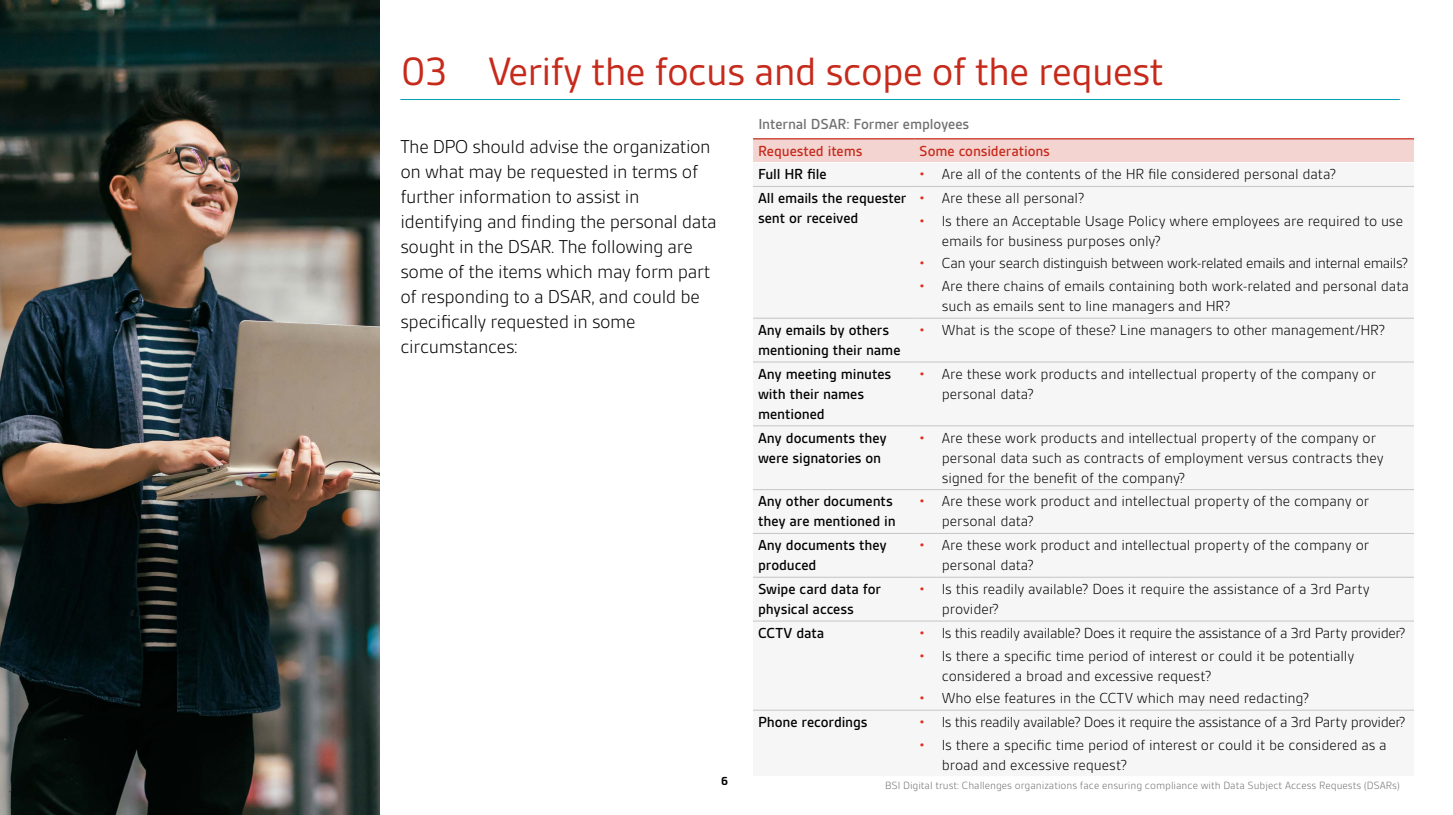
<style>
.page{position:relative;width:1453px;height:815px;background:#fff}
.page>*{position:absolute;margin:0;border:0;box-sizing:border-box;transform-origin:0 0}
.t1{font:42.5px "BSI Gesta";letter-spacing:-.02em;color:#c62a1b}
.t2{font:300 20px/25px "BSI Gesta";letter-spacing:-.02em;color:#000}
.t3{font:300 15.62px/20px "BSI Gesta";letter-spacing:-.01em;color:#000}
.t4{font:500 15.62px/20px "BSI Gesta";letter-spacing:-.005em;color:#000}
.t5{font:300 15.62px "BSI Gesta";letter-spacing:-.03em;color:#000}
.t6{font:500 15.62px "BSI Gesta";letter-spacing:-.005em;color:#c62a1b}
.t7{font:500 15.62px "BSI Gesta";letter-spacing:-.005em;color:#706f6f}
.t8{font:700 12.5px "BSI Gesta";color:#000}
.t9{font:300 11.25px "BSI Gesta";color:#706f6f}
.s1{color:#e12b1f}
</style>
<div class="page">
<div style="left:753px;top:139px;width:661px;height:23px;background:#f4d4d1"></div>
<div style="left:753px;top:185px;width:661px;height:525px;background:#f6f6f6"></div>
<hr style="left:753px;top:138px;width:161px;height:1px;background:#c62a1b">
<hr style="left:914px;top:138px;width:500px;height:1px;background:#c62a1b">
<hr style="left:753px;top:186px;width:161px;height:1px;background:#c5c5c5">
<hr style="left:914px;top:186px;width:500px;height:1px;background:#c5c5c5">
<hr style="left:753px;top:318px;width:161px;height:1px;background:#c5c5c5">
<hr style="left:914px;top:318px;width:500px;height:1px;background:#c5c5c5">
<hr style="left:753px;top:362px;width:161px;height:1px;background:#c5c5c5">
<hr style="left:914px;top:362px;width:500px;height:1px;background:#c5c5c5">
<hr style="left:753px;top:425px;width:161px;height:1px;background:#c5c5c5">
<hr style="left:914px;top:425px;width:500px;height:1px;background:#c5c5c5">
<hr style="left:753px;top:489px;width:161px;height:1px;background:#c5c5c5">
<hr style="left:914px;top:489px;width:500px;height:1px;background:#c5c5c5">
<hr style="left:753px;top:533px;width:161px;height:1px;background:#c5c5c5">
<hr style="left:914px;top:533px;width:500px;height:1px;background:#c5c5c5">
<hr style="left:753px;top:577px;width:161px;height:1px;background:#c5c5c5">
<hr style="left:914px;top:577px;width:500px;height:1px;background:#c5c5c5">
<hr style="left:753px;top:621px;width:161px;height:1px;background:#c5c5c5">
<hr style="left:914px;top:621px;width:500px;height:1px;background:#c5c5c5">
<hr style="left:753px;top:710px;width:161px;height:1px;background:#c5c5c5">
<hr style="left:914px;top:710px;width:500px;height:1px;background:#c5c5c5">
<img style="left:0;top:0;width:379px;height:815px">
<hr style="left:400px;top:99px;width:1000px;height:1px;background:#009eb5">
<h1 class="t1" style="left:400px;top:49px;width:765px">03 Verify the focus and scope of the request</h1>
<p class="t2" style="left:400px;top:134px;width:318px">The DPO should advise the organization on what may be requested in terms of further information to assist in identifying and finding the personal data sought in the DSAR. The following are some of the items which may form part of responding to a DSAR, and could be specifically requested in some circumstances:</p>
<p class="t8" style="left:721px;top:775px;width:8px">6</p>
<p class="t7" style="left:758px;top:116px;width:212px">Internal DSAR: Former employees</p>
<p class="t6" style="left:758px;top:142px;width:106px">Requested items</p>
<p class="t6" style="left:919px;top:142px;width:132px">Some considerations</p>
<p class="t4" style="left:758px;top:164px;width:70px">Full HR file</p>
<p class="t3" style="left:919px;top:164px;width:418px"><span class="s1">•</span> Are all of the contents of the HR file considered personal data?</p>
<p class="t4" style="left:758px;top:188px;width:150px">All emails the requester sent or received</p>
<p class="t3" style="left:919px;top:188px;width:167px"><span class="s1">•</span> Are these all personal?</p>
<p class="t3" style="left:942px;top:211px;width:463px;text-indent:-22px"><span class="s1">•</span> Is there an Acceptable Usage Policy where employees are required to use emails for business purposes only?</p>
<p class="t5" style="left:919px;top:255px;width:490px"><span class="s1">•</span> Can your search distinguish between work-related emails and internal emails?</p>
<p class="t3" style="left:942px;top:276px;width:469px;text-indent:-22px"><span class="s1">•</span> Are there chains of emails containing both work-related and personal data such as emails sent to line managers and HR?</p>
<p class="t4" style="left:758px;top:320px;width:144px">Any emails by others mentioning their name</p>
<p class="t3" style="left:919px;top:320px;width:467px"><span class="s1">•</span> What is the scope of these? Line managers to other management/HR?</p>
<p class="t4" style="left:758px;top:364px;width:135px">Any meeting minutes with their names mentioned</p>
<p class="t3" style="left:942px;top:364px;width:436px;text-indent:-22px"><span class="s1">•</span> Are these work products and intellectual property of the company or personal data?</p>
<p class="t4" style="left:758px;top:428px;width:130px">Any documents they were signatories on</p>
<p class="t3" style="left:942px;top:428px;width:443px;text-indent:-22px"><span class="s1">•</span> Are these work products and intellectual property of the company or personal data such as contracts of employment versus contracts they signed for the benefit of the company?</p>
<p class="t4" style="left:758px;top:491px;width:139px">Any other documents they are mentioned in</p>
<p class="t3" style="left:942px;top:491px;width:429px;text-indent:-22px"><span class="s1">•</span> Are these work product and intellectual property of the company or personal data?</p>
<p class="t4" style="left:758px;top:535px;width:130px">Any documents they produced</p>
<p class="t3" style="left:942px;top:535px;width:429px;text-indent:-22px"><span class="s1">•</span> Are these work product and intellectual property of the company or personal data?</p>
<p class="t4" style="left:758px;top:579px;width:124px">Swipe card data for physical access</p>
<p class="t3" style="left:942px;top:579px;width:429px;text-indent:-22px"><span class="s1">•</span> Is this readily available? Does it require the assistance of a 3rd Party provider?</p>
<p class="t4" style="left:758px;top:623px;width:68px">CCTV data</p>
<p class="t5" style="left:919px;top:625px;width:487px"><span class="s1">•</span> Is this readily available? Does it require the assistance of a 3rd Party provider?</p>
<p class="t3" style="left:942px;top:646px;width:414px;text-indent:-22px"><span class="s1">•</span> Is there a specific time period of interest or could it be potentially considered a broad and excessive request?</p>
<p class="t3" style="left:919px;top:688px;width:391px"><span class="s1">•</span> Who else features in the CCTV which may need redacting?</p>
<p class="t4" style="left:758px;top:712px;width:111px">Phone recordings</p>
<p class="t5" style="left:919px;top:714px;width:487px"><span class="s1">•</span> Is this readily available? Does it require the assistance of a 3rd Party provider?</p>
<p class="t3" style="left:942px;top:735px;width:446px;text-indent:-22px"><span class="s1">•</span> Is there a specific time period of interest or could it be considered as a broad and excessive request?</p>
<p class="t9" style="left:885px;top:780px;width:516px">BSI Digital trust: Challenges organizations face ensuring compliance with Data Subject Access Requests (DSARs)</p>
</div>
